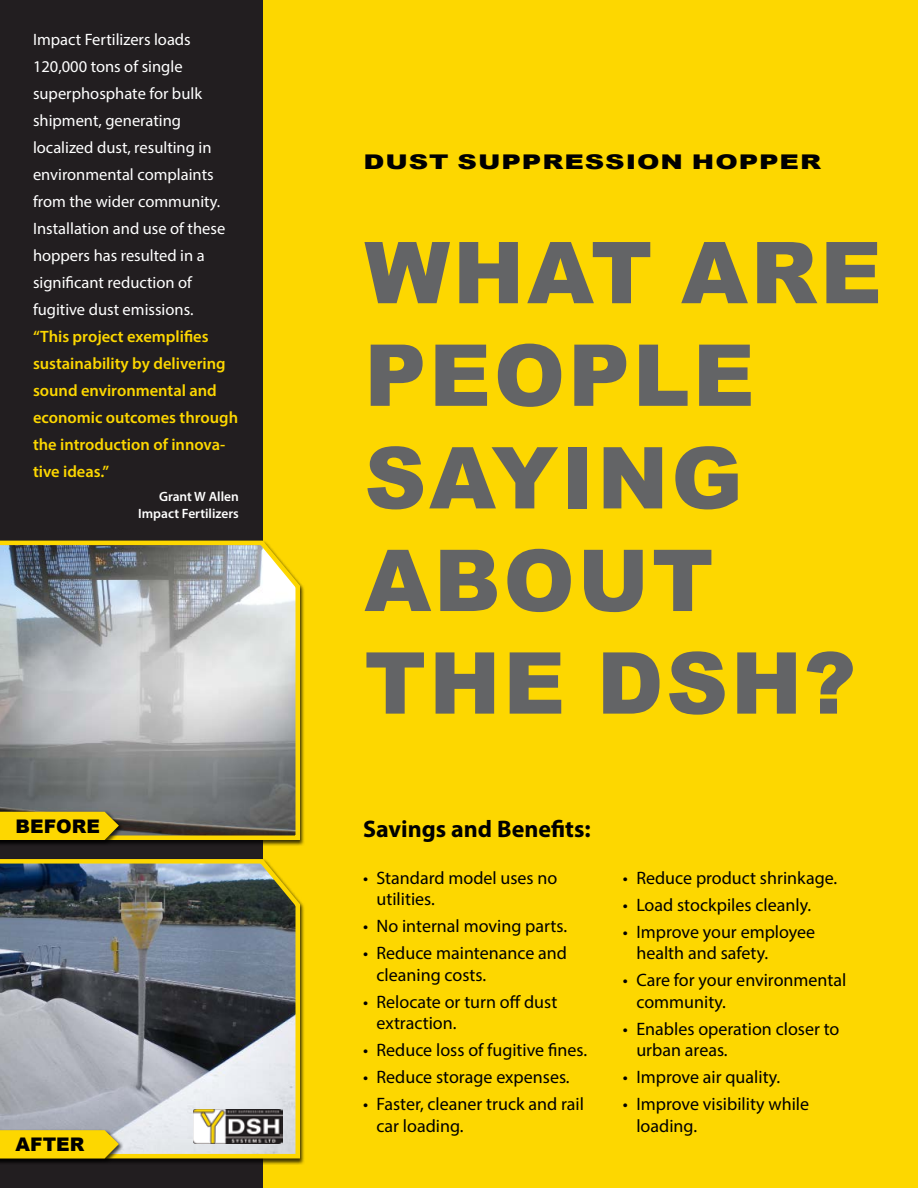
<style>
.page{position:relative;width:918px;height:1188px;background:#fff}
.page>*{position:absolute;margin:0;border:0;box-sizing:border-box;transform-origin:0 0}
.t1{font:900 85.5px/102.6px "Arial";letter-spacing:.035em;color:#636466}
.t2{font:700 24px "Myriad Pro";color:#000}
.t3{font:900 20.25px "Arial";letter-spacing:.035em;color:#000;scale:1.33 1}
.t4{font:900 18.75px "Arial";color:#000}
.t5{font:18px/21.6px "Myriad Pro";color:#000}
.t6{font:16.5px/27px "Myriad Pro";color:#fff}
.t7{font:600 16.5px/27px "Myriad Pro";color:#fdd700}
.t8{font:600 13.5px/16.2px "Myriad Pro";color:#fff;text-align:right}
</style>
<div class="page">
<div style="left:261px;top:0;width:657px;height:1188px;background:#fdd700"></div>
<div style="left:0;top:0;width:262px;height:1188px;background:#221e20"></div>
<svg style="left:0;top:538px;width:302px;height:304px;background:#a3a49c"></svg>
<div style="left:0;top:811px;width:124px;height:35px;background:#000;opacity:.75"></div>
<div style="left:0;top:812px;width:119px;height:28px;background:#fdd700"></div>
<svg style="left:0;top:857px;width:302px;height:304px;background:#838785"></svg>
<div style="left:0;top:1129px;width:124px;height:35px;background:#000;opacity:.75"></div>
<svg style="left:0;top:1130px;width:119px;height:28px;background:#f6d308"></svg>
<img style="left:194px;top:1110px;width:89px;height:33px">
<p class="t6" style="left:33px;top:26px;width:194px">Impact Fertilizers loads<br>120,000 tons of single superphosphate for bulk shipment, generating localized dust, resulting in environmental complaints from the wider community.<br>Installation and use of these hoppers has resulted in a significant reduction of fugitive dust emissions.</p>
<p class="t7" style="left:33px;top:323px;width:207px">“This project exemplifies sustainability by delivering sound environmental and economic outcomes through the introduction of innova&shy;tive ideas.”</p>
<p class="t8" style="left:138px;top:489px;width:102px">Grant W Allen<br>Impact Fertilizers</p>
<p class="t4" style="left:16px;top:812px;width:86px">BEFORE</p>
<p class="t4" style="left:16px;top:1131px;width:70px">AFTER</p>
<p class="t3" style="left:363px;top:147px;width:346px">DUST SUPPRESSION HOPPER</p>
<h1 class="t1" style="left:365px;top:219px;width:519px">WHAT ARE<br>PEOPLE<br>SAYING<br>ABOUT<br>THE DSH?</h1>
<h2 class="t2" style="left:363px;top:813px;width:229px">Savings and Benefits:</h2>
<p class="t5" style="left:376px;top:866px;width:182px;text-indent:-14px">• Standard model uses no utilities.</p>
<p class="t5" style="left:363px;top:915px;width:206px">• No internal moving parts.</p>
<p class="t5" style="left:376px;top:942px;width:192px;text-indent:-14px">• Reduce maintenance and cleaning costs.</p>
<p class="t5" style="left:376px;top:991px;width:182px;text-indent:-14px">• Relocate or turn off dust extraction.</p>
<p class="t5" style="left:363px;top:1039px;width:226px">• Reduce loss of fugitive fines.</p>
<p class="t5" style="left:363px;top:1066px;width:208px">• Reduce storage expenses.</p>
<p class="t5" style="left:376px;top:1093px;width:209px;text-indent:-14px">• Faster, cleaner truck and rail car loading.</p>
<p class="t5" style="left:623px;top:866px;width:216px">• Reduce product shrinkage.</p>
<p class="t5" style="left:623px;top:893px;width:190px">• Load stockpiles cleanly.</p>
<p class="t5" style="left:636px;top:920px;width:180px;text-indent:-14px">• Improve your employee health and safety.</p>
<p class="t5" style="left:636px;top:969px;width:211px;text-indent:-14px">• Care for your environmental community.</p>
<p class="t5" style="left:636px;top:1018px;width:205px;text-indent:-14px">• Enables operation closer to urban areas.</p>
<p class="t5" style="left:623px;top:1066px;width:159px">• Improve air quality.</p>
<p class="t5" style="left:636px;top:1093px;width:174px;text-indent:-14px">• Improve visibility while loading.</p>
</div>
